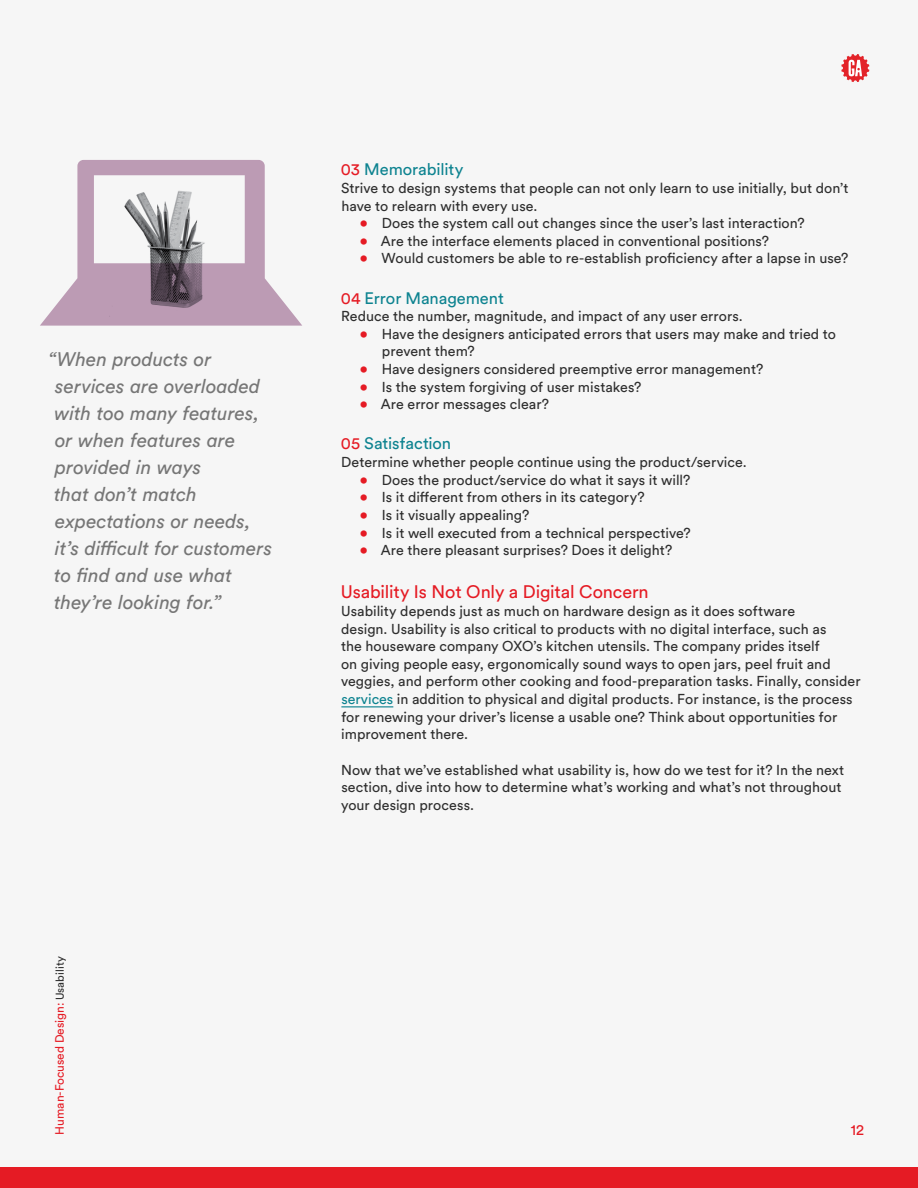
<style>
.page{position:relative;width:918px;height:1188px;background:#f6f6f6}
.page>*{position:absolute;margin:0;border:0;box-sizing:border-box;transform-origin:0 0}
.t1{font:italic 19.5px/27px "Circular Std";color:#767676}
.t2{font:18px "Circular Std";letter-spacing:-.01em;color:#e51b24}
.t3{font:16.5px "Circular Std";color:#0d8390}
.t4{font:15px "Circular Std";color:#e51b24}
.t5{font:14.25px/17.7px "Circular Std";color:#2e2e2e}
.t6{font:12px "Circular Std";color:#e51b24}
.s1{font-size:11.25px;color:#2e2e2e}
.s2{color:#e51b24}
.s3{font-weight:700;font-size:15px;color:#e51b24}
.s4{color:#0d8390}
</style>
<div class="page">
<div style="left:0;top:1168px;width:918px;height:20px;background:#e51b24"></div>
<svg style="left:841px;top:54px;width:28px;height:28px"></svg>
<hr style="left:341px;top:706px;width:52px;height:1px;background:#0d8390">
<svg style="left:40px;top:160px;width:262px;height:166px"></svg>
<h1 class="t1" style="left:49px;top:345px;width:225px">“When products or services are overloaded with too many features, or when features are provided in ways<br>that don’t match expectations or needs, it’s difficult for customers to find and use what they’re looking for.”</h1>
<p class="t6" style="left:52px;top:1135px;width:180px;rotate:-90deg">Human-Focused Design: <span class="s1">Usability</span></p>
<p class="t3" style="left:341px;top:160px;width:124px"><span class="s2">03</span> Memorability</p>
<p class="t5" style="left:341px;top:179px;width:509px">Strive to design systems that people can not only learn to use initially, but don’t have to relearn with every use.</p>
<p class="t5" style="left:360px;top:214px;width:446px"><span class="s3">•</span> Does the system call out changes since the user’s last interaction?</p>
<p class="t5" style="left:360px;top:232px;width:411px"><span class="s3">•</span> Are the interface elements placed in conventional positions?</p>
<p class="t5" style="left:360px;top:249px;width:490px"><span class="s3">•</span> Would customers be able to re-establish proficiency after a lapse in use?</p>
<p class="t3" style="left:341px;top:288px;width:165px"><span class="s2">04</span> Error Management</p>
<p class="t5" style="left:341px;top:307px;width:403px">Reduce the number, magnitude, and impact of any user errors.</p>
<p class="t5" style="left:382px;top:325px;width:456px;text-indent:-22px"><span class="s3">•</span> Have the designers anticipated errors that users may make and tried to prevent them?</p>
<p class="t5" style="left:360px;top:360px;width:405px"><span class="s3">•</span> Have designers considered preemptive error management?</p>
<p class="t5" style="left:360px;top:378px;width:283px"><span class="s3">•</span> Is the system forgiving of user mistakes?</p>
<p class="t5" style="left:360px;top:395px;width:191px"><span class="s3">•</span> Are error messages clear?</p>
<p class="t3" style="left:341px;top:434px;width:112px"><span class="s2">05</span> Satisfaction</p>
<p class="t5" style="left:341px;top:453px;width:407px">Determine whether people continue using the product/service.</p>
<p class="t5" style="left:360px;top:471px;width:332px"><span class="s3">•</span> Does the product/service do what it says it will?</p>
<p class="t5" style="left:360px;top:488px;width:287px"><span class="s3">•</span> Is it different from others in its category?</p>
<p class="t5" style="left:360px;top:506px;width:171px"><span class="s3">•</span> Is it visually appealing?</p>
<p class="t5" style="left:360px;top:524px;width:333px"><span class="s3">•</span> Is it well executed from a technical perspective?</p>
<p class="t5" style="left:360px;top:541px;width:314px"><span class="s3">•</span> Are there pleasant surprises? Does it delight?</p>
<p class="t2" style="left:341px;top:581px;width:309px">Usability Is Not Only a Digital Concern</p>
<p class="t5" style="left:341px;top:602px;width:521px">Usability depends just as much on hardware design as it does software<br>design. Usability is also critical to products with no digital interface, such as<br>the houseware company OXO’s kitchen utensils. The company prides itself<br>on giving people easy, ergonomically sound ways to open jars, peel fruit and veggies, and perform other cooking and food-preparation tasks. Finally, consider <span class="s4">services</span> in addition to physical and digital products. For instance, is the process for renewing your driver’s license a usable one? Think about opportunities for improvement there.</p>
<p class="t5" style="left:341px;top:761px;width:505px">Now that we’ve established what usability is, how do we test for it? In the next section, dive into how to determine what’s working and what’s not throughout your design process.</p>
<p class="t4" style="left:851px;top:1120px;width:15px">12</p>
</div>
